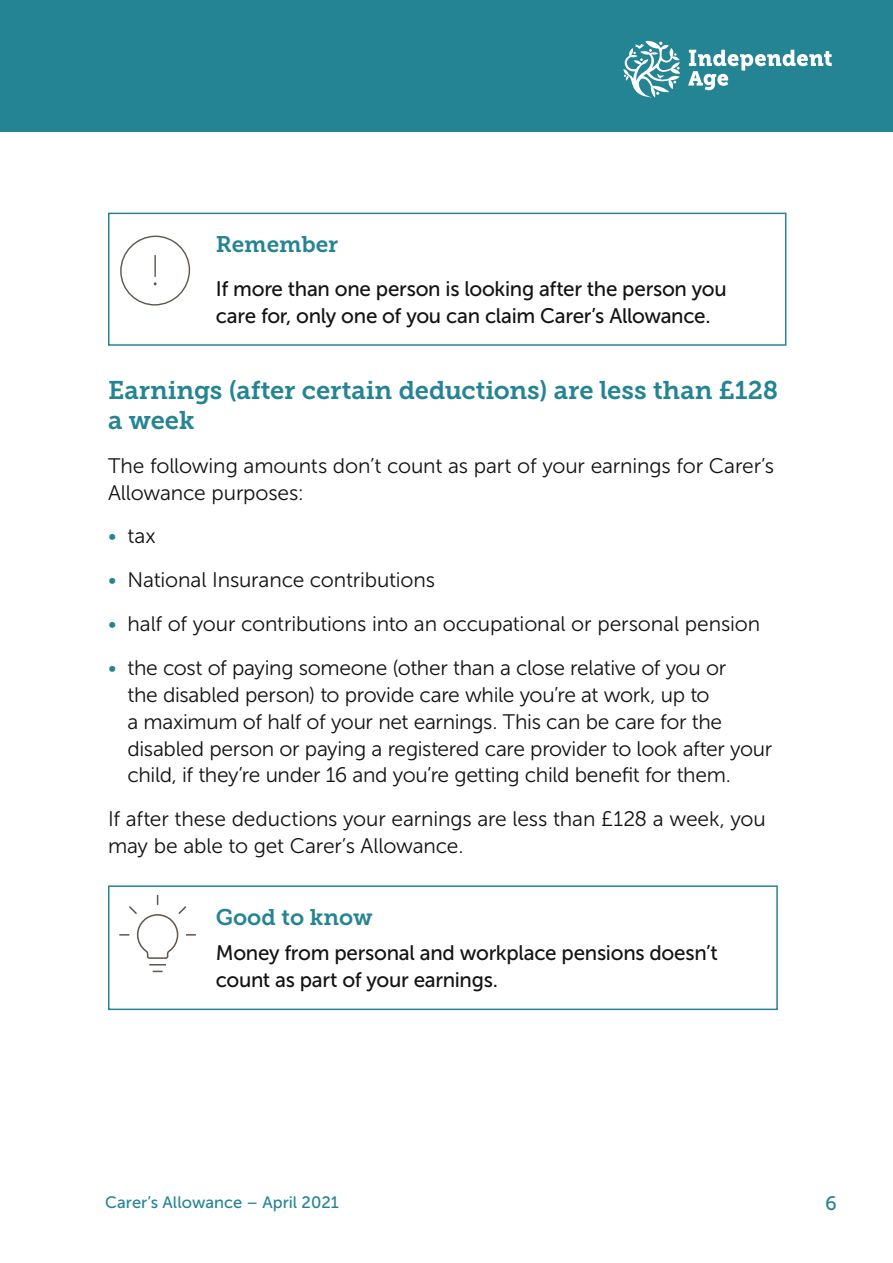
<style>
.page{position:relative;width:893px;height:1263px;background:#fff}
.page>*{position:absolute;margin:0;border:0;box-sizing:border-box;transform-origin:0 0}
.Heading_3{font:25.5px/30px "Museo Slab 700";color:#248493}
.Pull_out_heading{font:22.5px "Museo Slab 700";color:#248493}
.Bullets{font:21px/26.8px "Museo Sans 300";letter-spacing:-.015em;color:#131313}
.Body_14pt{font:21px/26.8px "Museo Sans 300";letter-spacing:-.005em;color:#131313}
.Heading_3-2{font:21px/26.8px "Museo Sans 500";letter-spacing:-.015em;color:#131313}
.Pull_out_box_text{font:21px/26.8px "Museo Sans 500";letter-spacing:-.015em;color:#131313}
.t1{font:19.5px "Museo Sans 500";color:#248493}
.t2{font:16.5px "Museo Sans 500";color:#248493}
.s1{color:#248493}
</style>
<div class="page">
<div style="left:0;top:0;width:893px;height:132px;background:#248493"></div>
<svg style="left:623px;top:41px;width:57px;height:57px"></svg>
<svg style="left:688px;top:50px;width:144px;height:40px"></svg>
<svg style="left:119px;top:895px;width:77px;height:70px"></svg>
<div style="left:108px;top:885px;width:670px;height:125px;border:2px solid #248493"></div>
<svg style="left:120px;top:235px;width:70px;height:71px"></svg>
<div style="left:108px;top:213px;width:678px;height:133px;border:2px solid #248493"></div>
<h3 class="Pull_out_heading" style="left:216px;top:232px;width:124px">Remember</h3>
<h3 class="Heading_3-2" style="left:216px;top:276px;width:512px">If more than one person is looking after the person you care for, only one of you can claim Carer’s Allowance.</h3>
<h3 class="Heading_3" style="left:108px;top:375px;width:672px">Earnings (after certain deductions) are less than £128 a week</h3>
<p class="Body_14pt" style="left:108px;top:452px;width:668px">The following amounts don’t count as part of your earnings for Carer’s<br>Allowance purposes:</p>
<p class="Bullets" style="left:108px;top:523px;width:49px"><span class="s1">•</span> tax</p>
<p class="Bullets" style="left:108px;top:567px;width:329px"><span class="s1">•</span> National Insurance contributions</p>
<p class="Bullets" style="left:108px;top:611px;width:654px"><span class="s1">•</span> half of your contributions into an occupational or personal pension</p>
<p class="Bullets" style="left:128px;top:654px;width:646px;text-indent:-20px"><span class="s1">•</span> the cost of paying someone (other than a close relative of you or<br>the disabled person) to provide care while you’re at work, up to<br>a maximum of half of your net earnings. This can be care for the disabled person or paying a registered care provider to look after your child, if they’re under 16 and you’re getting child benefit for them.</p>
<p class="Body_14pt" style="left:108px;top:806px;width:659px">If after these deductions your earnings are less than £128 a week, you may be able to get Carer’s Allowance.</p>
<h3 class="Pull_out_heading" style="left:216px;top:904px;width:158px">Good to know</h3>
<p class="Pull_out_box_text" style="left:216px;top:940px;width:503px">Money from personal and workplace pensions doesn’t count as part of your earnings.</p>
<p class="t2" style="left:105px;top:1194px;width:235px">Carer’s Allowance – April 2021</p>
<p class="t1" style="left:825px;top:1192px;width:13px">6</p>
</div>
